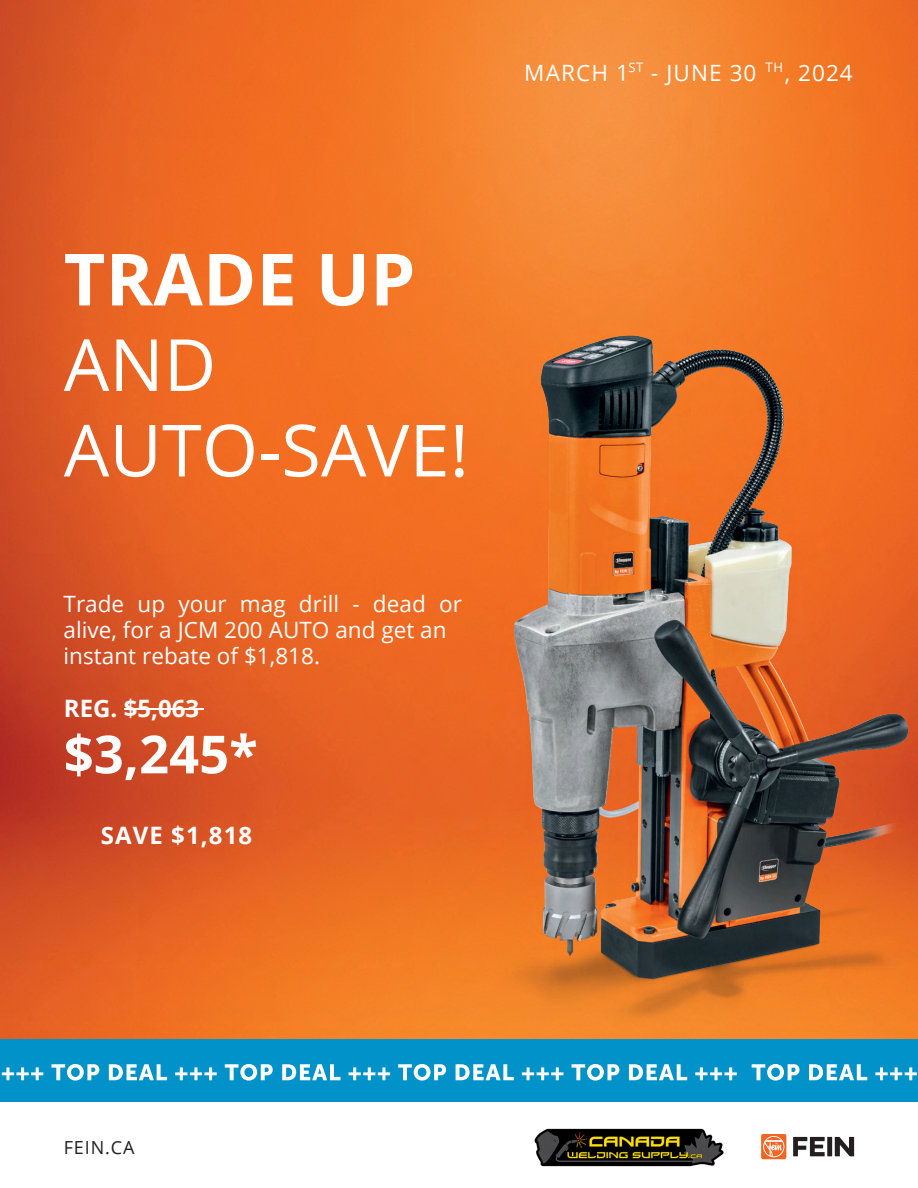
<style>
.page{position:relative;width:918px;height:1188px;background:#fff}
.page>*{position:absolute;margin:0;border:0;box-sizing:border-box;transform-origin:0 0}
.t1{font:72px/85.5px "Open Sans";color:#fff}
.t2{font:700 52.5px "Open Sans";color:#fff}
.t3{font:700 24px "Open Sans";letter-spacing:.045em;color:#fff}
.t4{font:22.5px/25.8px "Open Sans";color:#fff}
.t5{font:18px "Open Sans";letter-spacing:.05em;color:#231f20}
.t6{font:13.05px "Open Sans";color:#fff}
.s1{font-weight:700}
</style>
<div class="page">
<div style="left:761px;top:1134px;width:25px;height:25px;background:#f26522;border-radius:2px"></div>
<svg style="left:763px;top:1136px;width:21px;height:21px"></svg>
<svg style="left:793px;top:1137px;width:32px;height:19px"></svg>
<div style="left:827px;top:1137px;width:5px;height:19px;background:#231f20"></div>
<svg style="left:835px;top:1137px;width:19px;height:19px"></svg>
<img style="left:0;top:0;width:918px;height:1040px">
<img style="left:650px;top:366px;width:119px;height:180px">
<div style="left:0;top:1040px;width:918px;height:62px;background:#0092c8"></div>
<svg style="left:1px;top:1064px;width:916px;height:17px"></svg>
<hr style="left:124px;top:708px;width:80px;height:2px;background:#fff">
<img style="left:534px;top:1128px;width:189px;height:39px">
<p class="t6" style="left:628px;top:58px;width:17px">ST</p>
<h4 class="t6" style="left:766px;top:58px;width:19px">TH</h4>
<p class="t4" style="left:524px;top:60px;width:106px">MARCH 1</p>
<h4 class="t4" style="left:651px;top:60px;width:107px">- JUNE 30</h4>
<h1 class="t4" style="left:785px;top:60px;width:70px">, 2024</h1>
<h2 class="t1" style="left:64px;top:235px;width:407px"><span class="s1">TRADE UP<br></span>AND<br>AUTO-SAVE!</h2>
<h3 class="t4" style="left:64px;top:591px;width:400px">Trade up your mag drill - dead or alive, for a JCM 200 AUTO and get an instant rebate of $1,818.</h3>
<p class="t3" style="left:64px;top:691px;width:137px">REG. $5,063</p>
<p class="t2" style="left:64px;top:717px;width:195px">$3,245*</p>
<h5 class="t3" style="left:101px;top:819px;width:153px">SAVE $1,818</h5>
<h2 class="t5" style="left:64px;top:1135px;width:72px">FEIN.CA</h2>
</div>
